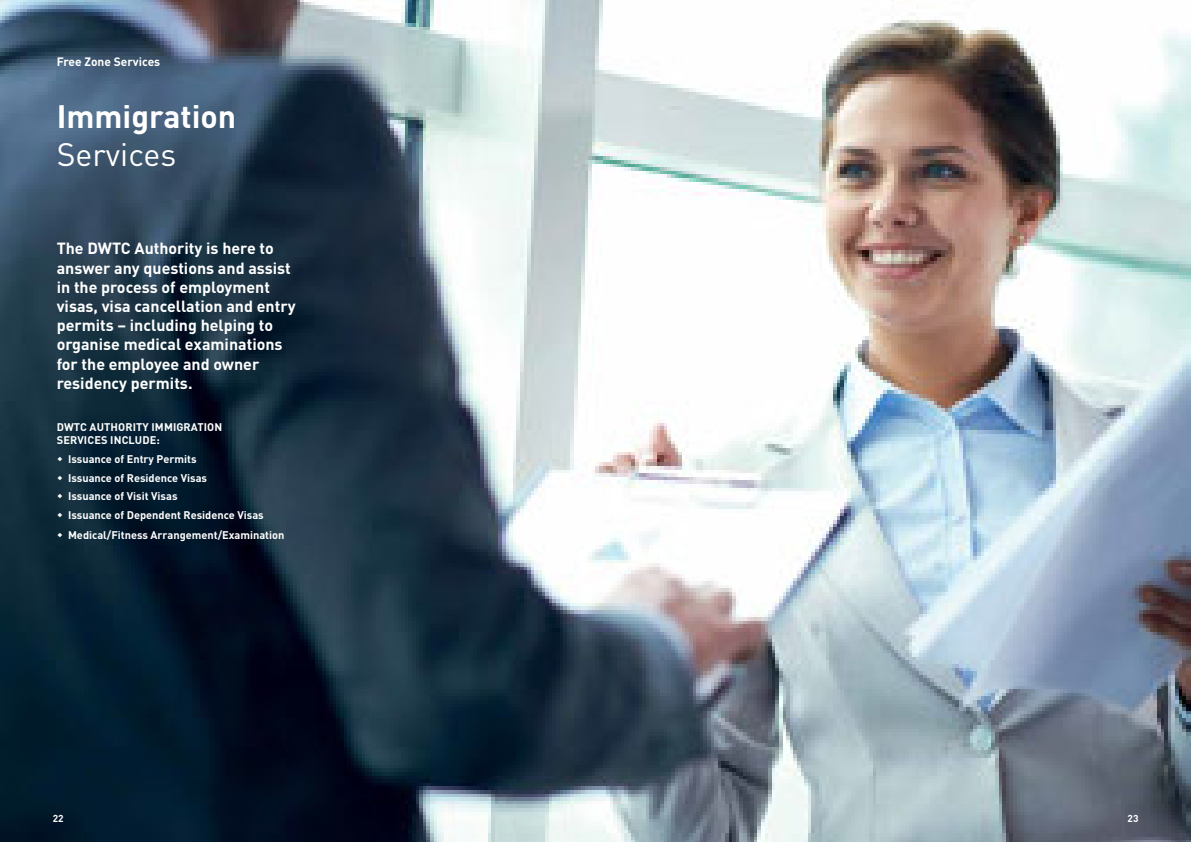
<style>
.page{position:relative;width:1191px;height:842px;background:#fff}
.page>*{position:absolute;margin:0;border:0;box-sizing:border-box;transform-origin:0 0}
.t1{font:700 32px "DIN Pro";color:#fff}
.t2{font:32px "DIN Pro";color:#fff}
.t3{font:700 16px/19.2px "DIN Pro";color:#fff}
.t4{font:700 12px "DIN Pro";color:#fff}
.t5{font:700 11px/18.9px "DIN Pro";color:#fff}
.t6{font:700 10px "DIN Pro";color:#fff}
</style>
<div class="page">
<img style="left:0;top:0;width:1191px;height:842px">
<svg style="left:58px;top:456px;width:4px;height:5px"></svg>
<svg style="left:58px;top:475px;width:4px;height:5px"></svg>
<svg style="left:58px;top:494px;width:4px;height:5px"></svg>
<svg style="left:58px;top:513px;width:4px;height:5px"></svg>
<svg style="left:58px;top:533px;width:4px;height:5px"></svg>
<p class="t4" style="left:57px;top:53px;width:105px">Free Zone Services</p>
<h1 class="t1" style="left:57px;top:94px;width:181px">Immigration</h1>
<h1 class="t2" style="left:57px;top:133px;width:121px">Services</h1>
<p class="t3" style="left:57px;top:238px;width:240px">The DWTC Authority is here to answer any questions and assist in the process of employment visas, visa cancellation and entry permits – including helping to organise medical examinations for the employee and owner residency permits.</p>
<p class="t5" style="left:57px;top:420px;width:167px;line-height:13.2px">DWTC AUTHORITY IMMIGRATION<br>SERVICES INCLUDE:</p>
<p class="t5" style="left:68px;top:449px;width:197px">Issuance of Entry Permits<br>Issuance of Residence Visas<br>Issuance of Visit Visas<br>Issuance of Dependent Residence Visas</p>
<p class="t5" style="left:68px;top:525px;width:218px">Medical/Fitness Arrangement/Examination</p>
<p class="t6" style="left:53px;top:811px;width:12px">22</p>
<p class="t6" style="left:1127px;top:811px;width:12px">23</p>
</div>
